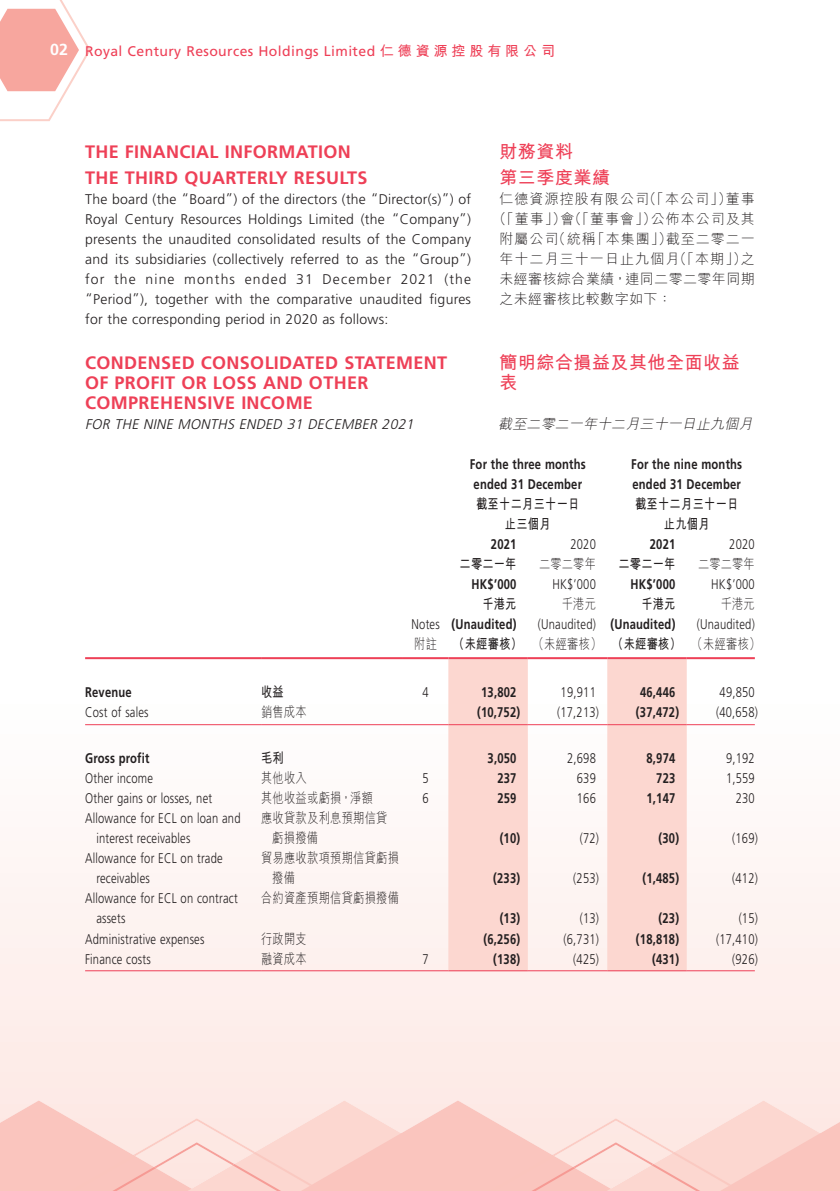
<style>
.page{position:relative;width:840px;height:1191px;background:#fff}
.page>*{position:absolute;margin:0;border:0;box-sizing:border-box;transform-origin:0 0}
.t1{font:700 18px/20px "Frutiger LT Std";letter-spacing:.02em;color:#ee4057}
.t2{font:18px/25.6px "M Hei HK Bold E Ten B5 H";letter-spacing:.03em;color:#ee4057}
.t3{font:300 14px/20px "Frutiger LT Std";letter-spacing:.02em;color:#231f20;scale:.8 1}
.t4{font:300 14px/20px "Frutiger LT Std";letter-spacing:.02em;color:#231f20;text-align:justify}
.t5{font:700 14px/20px "Frutiger LT Std";letter-spacing:.02em;color:#231f20;scale:.8 1}
.t6{font:14px/20px "M Hei HK Light E Ten B5 H";letter-spacing:.03em;color:#231f20;scale:.8 1}
.t7{font:14px "Frutiger LT Std";letter-spacing:.03em;color:#ee4057}
.t8{font:14px/20px "M Hei HK Bold E Ten B5 H";letter-spacing:.03em;color:#231f20;text-align:center;scale:.8 1}
.t9{font:14px "M Hei HK Light E Ten B5 H";letter-spacing:.07em;color:#231f20}
.t10{font:14px "M Hei HK Light E Ten B5 H";letter-spacing:.075em;color:#231f20}
.t11{font:italic 300 14px "Frutiger LT Std";color:#231f20}
.t12{font:14px "M Hei HK Light E Ten B5 H";letter-spacing:.03em;color:#231f20}
.t13{font:italic 14px "M Hei HK Light E Ten B5 H";color:#231f20}
.s1{font-weight:700;font-size:16px;color:#fff}
.s2{font-family:"M Hei HK Bold E Ten B5 H"}
.s3{font-weight:300}
.s4{font-weight:700}
</style>
<div class="page">
<svg style="left:0;top:657px;width:839px;height:443px"></svg>
<svg style="left:0;top:0;width:91px;height:121px"></svg>
<svg style="left:0;top:1100px;width:217px;height:91px;background:#fbd4cf"></svg>
<svg style="left:217px;top:1100px;width:238px;height:91px;background:#fbd6d0"></svg>
<svg style="left:455px;top:1100px;width:384px;height:91px;background:#fbd7d1"></svg>
<svg style="left:448px;top:659px;width:238px;height:311px;fill:#fcd7d0"></svg>
<hr style="left:85px;top:657px;width:176px;height:2px;background:#ee4057">
<hr style="left:261px;top:657px;width:142px;height:2px;background:#ee4057">
<hr style="left:403px;top:657px;width:45px;height:2px;background:#ee4057">
<hr style="left:448px;top:657px;width:79px;height:2px;background:#ee4057">
<hr style="left:527px;top:657px;width:80px;height:2px;background:#ee4057">
<hr style="left:607px;top:657px;width:79px;height:2px;background:#ee4057">
<hr style="left:686px;top:657px;width:68px;height:2px;background:#ee4057">
<hr style="left:85px;top:724px;width:176px;height:1px;background:#ee4057">
<hr style="left:261px;top:724px;width:142px;height:1px;background:#ee4057">
<hr style="left:403px;top:724px;width:45px;height:1px;background:#ee4057">
<hr style="left:448px;top:724px;width:79px;height:1px;background:#ee4057">
<hr style="left:527px;top:724px;width:80px;height:1px;background:#ee4057">
<hr style="left:607px;top:724px;width:79px;height:1px;background:#ee4057">
<hr style="left:686px;top:724px;width:68px;height:1px;background:#ee4057">
<hr style="left:85px;top:970px;width:176px;height:1px;background:#ee4057">
<hr style="left:261px;top:970px;width:142px;height:1px;background:#ee4057">
<hr style="left:403px;top:970px;width:45px;height:1px;background:#ee4057">
<hr style="left:448px;top:970px;width:79px;height:1px;background:#ee4057">
<hr style="left:527px;top:970px;width:80px;height:1px;background:#ee4057">
<hr style="left:607px;top:970px;width:79px;height:1px;background:#ee4057">
<hr style="left:686px;top:970px;width:68px;height:1px;background:#ee4057">
<p class="t7" style="left:50px;top:46px;width:506px"><span class="s1">02</span> Royal Century Resources Holdings Limited <span class="s2">仁德資源控股有限公司</span></p>
<p class="t2" style="left:499px;top:141px;width:112px">財務資料<br>第三季度業績</p>
<p class="t10" style="left:499px;top:193px;width:257px">仁德資源控股有限公司（「本公司」）董事</p>
<p class="t9" style="left:492px;top:213px;width:264px">（「董事」）會（「董事會」）公佈本公司及其</p>
<p class="t9" style="left:499px;top:233px;width:257px">附屬公司（統稱「本集團」）截至二零二一</p>
<p class="t10" style="left:499px;top:253px;width:257px">年十二月三十一日止九個月（「本期」）之</p>
<p class="t12" style="left:499px;top:273px;width:257px">未經審核綜合業績，連同二零二零年同期</p>
<p class="t12" style="left:499px;top:293px;width:174px">之未經審核比較數字如下：</p>
<p class="t1" style="left:85px;top:140px;width:283px;line-height:25.6px">THE FINANCIAL INFORMATION<br>THE THIRD QUARTERLY RESULTS</p>
<p class="t4" style="left:85px;top:190px;width:387px">The board (the “Board”) of the directors (the “Director(s)”) of Royal Century Resources Holdings Limited (the “Company”) presents the unaudited consolidated results of the Company and its subsidiaries (collectively referred to as the “Group”) for the nine months ended 31 December 2021 (the “Period”), together with the comparative unaudited figures for the corresponding period in 2020 as follows:</p>
<p class="t1" style="left:85px;top:354px;width:363px">CONDENSED CONSOLIDATED STATEMENT<br>OF PROFIT OR LOSS AND OTHER<br>COMPREHENSIVE INCOME</p>
<p class="t11" style="left:85px;top:419px;width:332px">FOR THE NINE MONTHS ENDED 31 DECEMBER 2021</p>
<p class="t5" style="left:469px;top:455px;width:146px">For the three months ended 31 December</p>
<p class="t5" style="left:631px;top:455px;width:140px">For the nine months ended 31 December</p>
<p class="t8" style="left:476px;top:496px;width:131px">截至十二月三十一日止三個月</p>
<p class="t8" style="left:634px;top:496px;width:131px">截至十二月三十一日止九個月</p>
<p class="t5" style="left:490px;top:535px;width:33px">2021</p>
<p class="t3" style="left:570px;top:535px;width:33px">2020</p>
<p class="t5" style="left:649px;top:535px;width:33px">2021</p>
<p class="t3" style="left:729px;top:535px;width:33px">2020</p>
<p class="t8" style="left:459px;top:556px;width:72px">二零二一年</p>
<p class="t6" style="left:538px;top:556px;width:72px">二零二零年</p>
<p class="t8" style="left:618px;top:556px;width:72px">二零二一年</p>
<p class="t6" style="left:697px;top:556px;width:72px">二零二零年</p>
<p class="t5" style="left:471px;top:575px;width:57px">HK$’000</p>
<p class="t3" style="left:552px;top:575px;width:56px">HK$’000</p>
<p class="t5" style="left:630px;top:575px;width:57px">HK$’000</p>
<p class="t3" style="left:710px;top:575px;width:56px">HK$’000</p>
<p class="t8" style="left:482px;top:596px;width:44px">千港元</p>
<p class="t6" style="left:561px;top:596px;width:44px">千港元</p>
<p class="t8" style="left:641px;top:596px;width:44px">千港元</p>
<p class="t6" style="left:720px;top:596px;width:44px">千港元</p>
<p class="t5" style="left:411px;top:615px;width:133px"><span class="s3">Notes</span> (Unaudited)</p>
<p class="t3" style="left:537px;top:615px;width:173px">(Unaudited) <span class="s4">(Unaudited)</span></p>
<p class="t3" style="left:696px;top:615px;width:74px">(Unaudited)</p>
<p class="t6" style="left:414px;top:636px;width:434px">附註 <span class="s2">（未經審核）</span> （未經審核） <span class="s2">（未經審核）</span> （未經審核）</p>
<p class="t5" style="left:85px;top:683px;width:60px">Revenue</p>
<p class="t8" style="left:261px;top:684px;width:30px">收益</p>
<p class="t3" style="left:422px;top:683px;width:9px">4</p>
<p class="t5" style="left:481px;top:683px;width:46px">13,802</p>
<p class="t3" style="left:560px;top:683px;width:46px">19,911</p>
<p class="t5" style="left:639px;top:683px;width:46px">46,446</p>
<p class="t3" style="left:719px;top:683px;width:46px">49,850</p>
<p class="t3" style="left:85px;top:703px;width:81px">Cost of sales</p>
<p class="t6" style="left:261px;top:704px;width:59px">銷售成本</p>
<p class="t5" style="left:477px;top:703px;width:55px">(10,752)</p>
<p class="t3" style="left:557px;top:703px;width:54px">(17,213)</p>
<p class="t5" style="left:635px;top:703px;width:55px">(37,472)</p>
<p class="t3" style="left:715px;top:703px;width:54px">(40,658)</p>
<p class="t5" style="left:85px;top:749px;width:82px">Gross profit</p>
<p class="t8" style="left:261px;top:750px;width:30px">毛利</p>
<p class="t5" style="left:487px;top:749px;width:38px">3,050</p>
<p class="t3" style="left:566px;top:749px;width:38px">2,698</p>
<p class="t5" style="left:646px;top:749px;width:38px">8,974</p>
<p class="t3" style="left:725px;top:749px;width:38px">9,192</p>
<p class="t3" style="left:85px;top:769px;width:86px">Other income</p>
<p class="t6" style="left:261px;top:770px;width:59px">其他收入</p>
<p class="t3" style="left:422px;top:769px;width:9px">5</p>
<p class="t5" style="left:497px;top:769px;width:25px">237</p>
<p class="t3" style="left:576px;top:769px;width:25px">639</p>
<p class="t5" style="left:656px;top:769px;width:25px">723</p>
<p class="t3" style="left:725px;top:769px;width:38px">1,559</p>
<p class="t3" style="left:85px;top:789px;width:160px">Other gains or losses, net</p>
<p class="t6" style="left:261px;top:790px;width:141px">其他收益或虧損，淨額</p>
<p class="t3" style="left:422px;top:789px;width:9px">6</p>
<p class="t5" style="left:497px;top:789px;width:25px">259</p>
<p class="t3" style="left:576px;top:789px;width:25px">166</p>
<p class="t5" style="left:646px;top:789px;width:38px">1,147</p>
<p class="t3" style="left:735px;top:789px;width:25px">230</p>
<p class="t3" style="left:96px;top:809px;width:182px;text-indent:-11px">Allowance for ECL on loan and interest receivables</p>
<p class="t6" style="left:272px;top:810px;width:145px;text-indent:-11px">應收貸款及利息預期信貸虧損撥備</p>
<p class="t2" style="left:499px;top:355px;width:242px;line-height:20px">簡明綜合損益及其他全面收益表</p>
<p class="t13" style="left:498px;top:419px;width:258px">截至二零二一年十二月三十一日止九個月</p>
<p class="t5" style="left:499px;top:829px;width:27px">(10)</p>
<p class="t3" style="left:579px;top:829px;width:26px">(72)</p>
<p class="t5" style="left:658px;top:829px;width:27px">(30)</p>
<p class="t3" style="left:731px;top:829px;width:34px">(169)</p>
<p class="t3" style="left:96px;top:849px;width:159px;text-indent:-11px">Allowance for ECL on trade receivables</p>
<p class="t6" style="left:272px;top:850px;width:160px;text-indent:-11px">貿易應收款項預期信貸虧損撥備</p>
<p class="t3" style="left:96px;top:889px;width:178px;text-indent:-11px">Allowance for ECL on contract assets</p>
<p class="t6" style="left:261px;top:890px;width:174px">合約資產預期信貸虧損撥備</p>
<p class="t5" style="left:493px;top:869px;width:35px">(233)</p>
<p class="t3" style="left:573px;top:869px;width:34px">(253)</p>
<p class="t5" style="left:642px;top:869px;width:47px">(1,485)</p>
<p class="t3" style="left:731px;top:869px;width:34px">(412)</p>
<p class="t5" style="left:499px;top:909px;width:27px">(13)</p>
<p class="t3" style="left:579px;top:909px;width:26px">(13)</p>
<p class="t5" style="left:658px;top:909px;width:27px">(23)</p>
<p class="t3" style="left:738px;top:909px;width:26px">(15)</p>
<p class="t3" style="left:85px;top:929px;width:150px">Administrative expenses</p>
<p class="t6" style="left:261px;top:930px;width:59px">行政開支</p>
<p class="t5" style="left:483px;top:929px;width:47px">(6,256)</p>
<p class="t3" style="left:563px;top:929px;width:46px">(6,731)</p>
<p class="t5" style="left:635px;top:929px;width:55px">(18,818)</p>
<p class="t3" style="left:715px;top:929px;width:54px">(17,410)</p>
<p class="t3" style="left:85px;top:949px;width:83px">Finance costs</p>
<p class="t6" style="left:261px;top:950px;width:59px">融資成本</p>
<p class="t3" style="left:422px;top:949px;width:9px">7</p>
<p class="t5" style="left:493px;top:949px;width:35px">(138)</p>
<p class="t3" style="left:573px;top:949px;width:34px">(425)</p>
<p class="t5" style="left:651px;top:949px;width:35px">(431)</p>
<p class="t3" style="left:731px;top:949px;width:34px">(926)</p>
</div>
